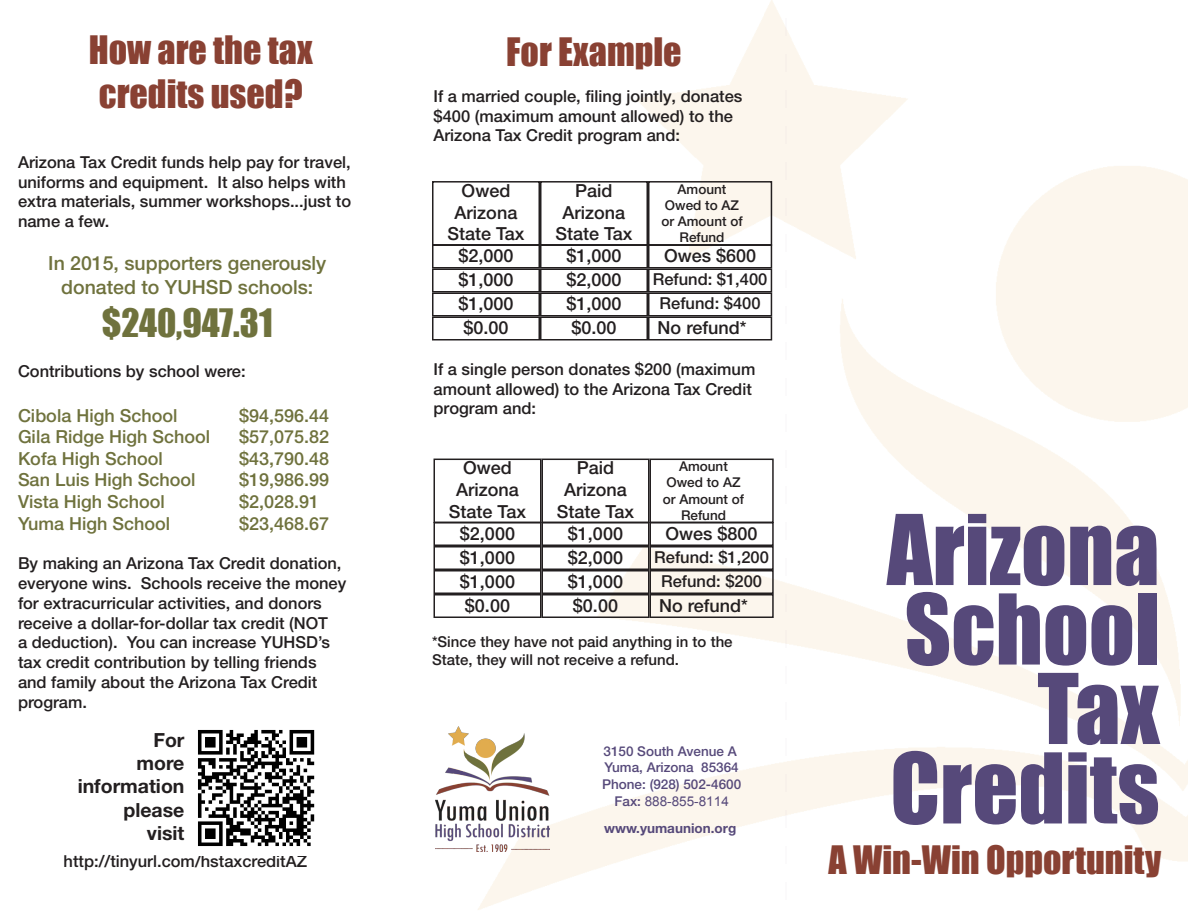
<style>
.page{position:relative;width:1188px;height:918px;background:#fff}
.page>*{position:absolute;margin:0;border:0;box-sizing:border-box;transform-origin:0 0}
.t1{font:90px "Impact";color:#56497a}
.t2{font:36px "Impact";color:#894133}
.t3{font:36px "Impact";color:#6f723d}
.t4{font:500 19.5px "Helvetica Neue LT Std";color:#6f723d}
.t5{font:700 19.5px "Helvetica Neue LT Std";color:#231f20}
.t6{font:500 18px "Helvetica Neue LT Std";color:#231f20}
.t7{font:500 18px "Helvetica Neue LT Std";color:#6f723d}
.t8{font:500 16.5px/19.8px "Helvetica Neue LT Std";color:#231f20}
.t9{font:500 15px/18px "Helvetica Neue LT Std";color:#231f20}
.t10{font:500 13.5px/16.6px "Helvetica Neue LT Std";color:#56497a;text-align:center}
.t11{font:500 13.5px/16.2px "Helvetica Neue LT Std";color:#231f20;text-align:center}
.t12{font:700 13.5px "Helvetica Neue LT Std";color:#56497a}
.s1{font-family:"Arial";font-weight:400}
</style>
<div class="page">
<div style="left:432px;top:244px;width:108px;height:24px;border:2px solid #231f20"></div>
<div style="left:432px;top:268px;width:108px;height:24px;border:2px solid #231f20"></div>
<div style="left:432px;top:292px;width:108px;height:24px;border:2px solid #231f20"></div>
<div style="left:432px;top:316px;width:108px;height:24px;border:2px solid #231f20"></div>
<div style="left:540px;top:244px;width:108px;height:24px;border:2px solid #231f20"></div>
<div style="left:540px;top:268px;width:108px;height:24px;border:2px solid #231f20"></div>
<div style="left:540px;top:292px;width:108px;height:24px;border:2px solid #231f20"></div>
<div style="left:540px;top:316px;width:108px;height:24px;border:2px solid #231f20"></div>
<div style="left:648px;top:244px;width:124px;height:24px;border:2px solid #231f20"></div>
<div style="left:648px;top:268px;width:124px;height:24px;border:2px solid #231f20"></div>
<div style="left:648px;top:292px;width:124px;height:24px;border:2px solid #231f20"></div>
<div style="left:648px;top:316px;width:124px;height:24px;border:2px solid #231f20"></div>
<div style="left:432px;top:181px;width:108px;height:65px;border:2px solid #231f20"></div>
<div style="left:540px;top:181px;width:108px;height:65px;border:2px solid #231f20"></div>
<div style="left:648px;top:181px;width:124px;height:65px;border:2px solid #231f20"></div>
<div style="left:434px;top:522px;width:108px;height:24px;border:2px solid #231f20"></div>
<div style="left:434px;top:546px;width:108px;height:24px;border:2px solid #231f20"></div>
<div style="left:434px;top:570px;width:108px;height:24px;border:2px solid #231f20"></div>
<div style="left:434px;top:594px;width:108px;height:24px;border:2px solid #231f20"></div>
<div style="left:542px;top:522px;width:108px;height:24px;border:2px solid #231f20"></div>
<div style="left:542px;top:546px;width:108px;height:24px;border:2px solid #231f20"></div>
<div style="left:542px;top:570px;width:108px;height:24px;border:2px solid #231f20"></div>
<div style="left:542px;top:594px;width:108px;height:24px;border:2px solid #231f20"></div>
<div style="left:650px;top:522px;width:124px;height:24px;border:2px solid #231f20"></div>
<div style="left:650px;top:546px;width:124px;height:24px;border:2px solid #231f20"></div>
<div style="left:650px;top:570px;width:124px;height:24px;border:2px solid #231f20"></div>
<div style="left:650px;top:594px;width:124px;height:24px;border:2px solid #231f20"></div>
<div style="left:434px;top:459px;width:108px;height:64px;border:2px solid #231f20"></div>
<div style="left:542px;top:459px;width:108px;height:64px;border:2px solid #231f20"></div>
<div style="left:650px;top:459px;width:124px;height:64px;border:2px solid #231f20"></div>
<img style="left:435px;top:726px;width:114px;height:126px">
<img style="left:198px;top:729px;width:116px;height:118px">
<svg style="left:786px;top:18px;width:1px;height:882px"></svg>
<p class="t2" style="left:89px;top:22px;width:225px">How are the tax</p>
<p class="t2" style="left:99px;top:66px;width:205px">credits used?</p>
<p class="t8" style="left:18px;top:152px;width:335px">Arizona Tax Credit funds help pay for travel, uniforms and equipment. It also helps with extra materials, summer workshops...just to name a few.</p>
<p class="t4" style="left:48px;top:252px;width:280px">In 2015, supporters generously</p>
<p class="t4" style="left:61px;top:275px;width:254px">donated to YUHSD schools:</p>
<p class="t3" style="left:102px;top:295px;width:172px">$240,947.31</p>
<p class="t8" style="left:18px;top:361px;width:229px">Contributions by school were:</p>
<p class="t7" style="left:18px;top:404px;width:161px">Cibola High School</p>
<p class="t7" style="left:239px;top:404px;width:92px">$94,596.44</p>
<p class="t7" style="left:18px;top:426px;width:194px">Gila Ridge High School</p>
<p class="t7" style="left:239px;top:426px;width:92px">$57,075.82</p>
<p class="t7" style="left:18px;top:448px;width:146px">Kofa High School</p>
<p class="t7" style="left:239px;top:448px;width:92px">$43,790.48</p>
<p class="t7" style="left:18px;top:469px;width:179px">San Luis High School</p>
<p class="t7" style="left:239px;top:469px;width:92px">$19,986.99</p>
<p class="t7" style="left:18px;top:491px;width:148px">Vista High School</p>
<p class="t7" style="left:239px;top:491px;width:82px">$2,028.91</p>
<p class="t7" style="left:18px;top:512px;width:154px">Yuma High School</p>
<p class="t7" style="left:239px;top:512px;width:92px">$23,468.67</p>
<p class="t8" style="left:18px;top:553px;width:330px">By making an Arizona Tax Credit donation, everyone wins. Schools receive the money for extracurricular activities, and donors receive a dollar-for-dollar tax credit (NOT<br>a deduction). You can increase YUHSD’s tax credit contribution by telling friends and family about the Arizona Tax Credit program.</p>
<p class="t5" style="left:153px;top:728px;width:33px">For</p>
<p class="t5" style="left:136px;top:751px;width:50px">more</p>
<p class="t5" style="left:78px;top:774px;width:108px">information</p>
<p class="t5" style="left:124px;top:798px;width:62px">please</p>
<p class="t5" style="left:147px;top:821px;width:39px">visit</p>
<p class="t8" style="left:64px;top:851px;width:245px">http://tinyurl.com/hstaxcreditAZ</p>
<p class="t2" style="left:506px;top:24px;width:177px">For Example</p>
<p class="t8" style="left:434px;top:86px;width:310px">If a married couple, filing jointly, donates $400 (maximum amount allowed) to the<br>Arizona Tax Credit program and:</p>
<p class="t6" style="left:462px;top:180px;width:50px">Owed</p>
<p class="t6" style="left:455px;top:201px;width:64px">Arizona</p>
<p class="t6" style="left:447px;top:223px;width:79px">State Tax</p>
<p class="t6" style="left:575px;top:180px;width:39px">Paid</p>
<p class="t6" style="left:563px;top:201px;width:64px">Arizona</p>
<p class="t6" style="left:555px;top:223px;width:79px">State Tax</p>
<p class="t11" style="left:678px;top:181px;width:50px">Amount</p>
<p class="t11" style="left:661px;top:197px;width:83px">Owed to AZ or Amount of<br>Refund</p>
<p class="t6" style="left:458px;top:245px;width:57px">$2,000</p>
<p class="t6" style="left:566px;top:245px;width:57px">$1,000</p>
<p class="t6" style="left:664px;top:245px;width:94px">Owes $600</p>
<p class="t6" style="left:458px;top:269px;width:57px">$1,000</p>
<p class="t6" style="left:566px;top:269px;width:57px">$2,000</p>
<p class="t8" style="left:653px;top:269px;width:116px">Refund: $1,400</p>
<p class="t6" style="left:458px;top:293px;width:57px">$1,000</p>
<p class="t6" style="left:566px;top:293px;width:57px">$1,000</p>
<p class="t8" style="left:660px;top:293px;width:102px">Refund: $400</p>
<p class="t6" style="left:463px;top:317px;width:47px">$0.00</p>
<p class="t6" style="left:571px;top:317px;width:47px">$0.00</p>
<p class="t6" style="left:658px;top:317px;width:90px">No refund*</p>
<p class="t8" style="left:434px;top:359px;width:323px">If a single person donates $200 (maximum amount allowed) to the Arizona Tax Credit program and:</p>
<p class="t6" style="left:463px;top:457px;width:50px">Owed</p>
<p class="t6" style="left:456px;top:479px;width:64px">Arizona</p>
<p class="t6" style="left:449px;top:500px;width:79px">State Tax</p>
<p class="t6" style="left:577px;top:457px;width:39px">Paid</p>
<p class="t6" style="left:564px;top:479px;width:64px">Arizona</p>
<p class="t6" style="left:557px;top:500px;width:79px">State Tax</p>
<p class="t11" style="left:679px;top:458px;width:50px">Amount</p>
<p class="t11" style="left:663px;top:474px;width:83px">Owed to AZ or Amount of<br>Refund</p>
<p class="t6" style="left:460px;top:523px;width:57px">$2,000</p>
<p class="t6" style="left:568px;top:523px;width:57px">$1,000</p>
<p class="t6" style="left:666px;top:523px;width:94px">Owes $800</p>
<p class="t6" style="left:460px;top:547px;width:57px">$1,000</p>
<p class="t6" style="left:568px;top:547px;width:57px">$2,000</p>
<p class="t8" style="left:654px;top:547px;width:116px">Refund: $1,200</p>
<p class="t6" style="left:460px;top:571px;width:57px">$1,000</p>
<p class="t6" style="left:568px;top:571px;width:57px">$1,000</p>
<p class="t8" style="left:661px;top:571px;width:102px">Refund: $200</p>
<p class="t6" style="left:465px;top:595px;width:47px">$0.00</p>
<p class="t6" style="left:573px;top:595px;width:47px">$0.00</p>
<p class="t6" style="left:659px;top:595px;width:90px">No refund*</p>
<p class="t9" style="left:432px;top:632px;width:302px">*Since they have not paid anything in to the<br>State, they will not receive a refund.</p>
<p class="t10" style="left:602px;top:742px;width:141px">3150 South Avenue A<br>Yuma, Arizona 85364<br>Phone: (928) 502-4600<br>Fax: <span class="s1">888-855-8114</span></p>
<p class="t12" style="left:604px;top:820px;width:134px">www.yumaunion.org</p>
<p class="t1" style="left:887px;top:480px;width:274px">Arizona</p>
<p class="t1" style="left:905px;top:559px;width:256px">School</p>
<p class="t1" style="left:1037px;top:639px;width:124px">Tax</p>
<p class="t1" style="left:890px;top:718px;width:271px">Credits</p>
<p class="t2" style="left:829px;top:832px;width:334px">A Win-Win Opportunity</p>
</div>
